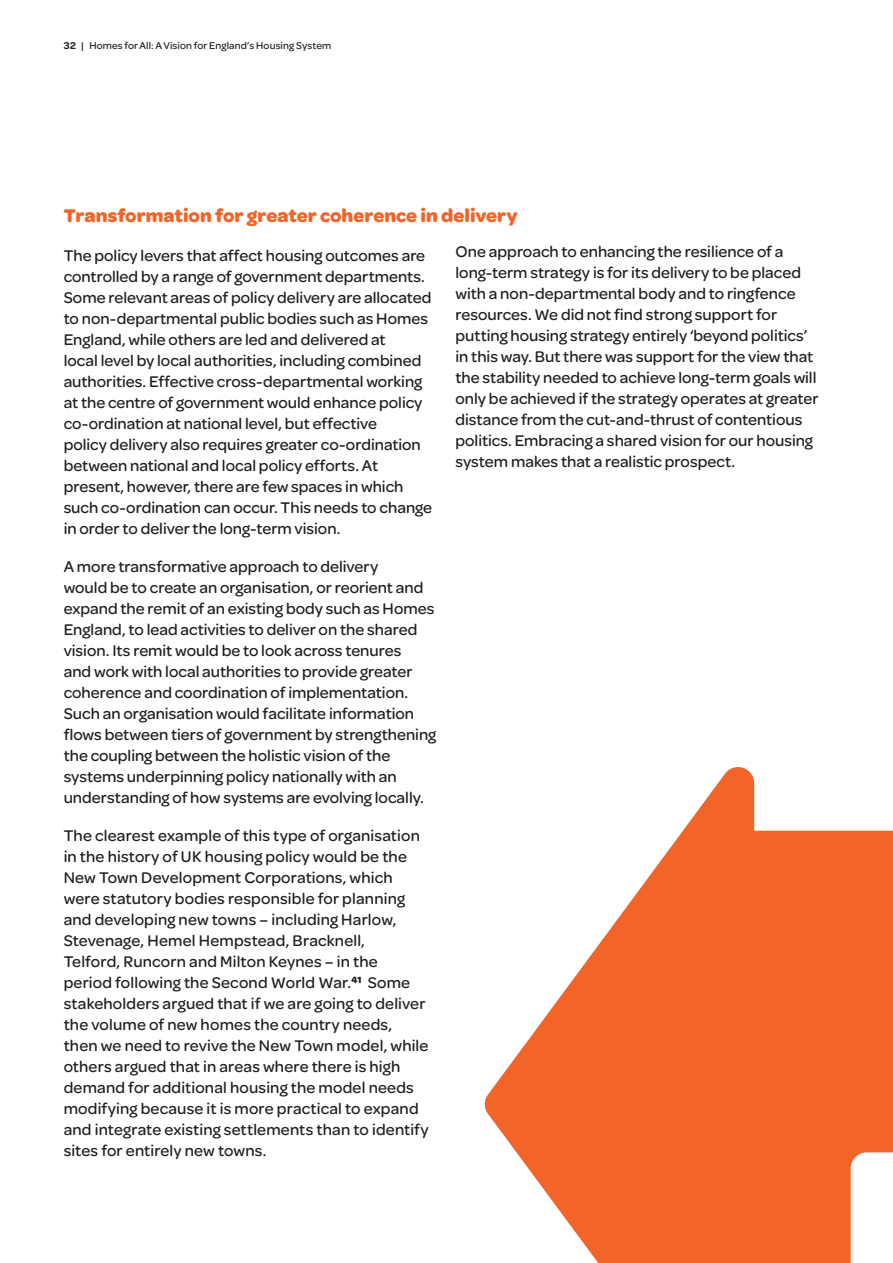
<style>
.page{position:relative;width:893px;height:1263px;background:#fff}
.page>*{position:absolute;margin:0;border:0;box-sizing:border-box;transform-origin:0 0}
.t1{font:700 19.5px "Omnes";color:#f26428}
.t2{font:500 16.5px/21px "Omnes";color:#231f20}
.t3{font:500 10.5px "Omnes";letter-spacing:.01em;color:#231f20}
.s1{font-weight:600}
</style>
<div class="page">
<svg style="left:484px;top:767px;width:409px;height:496px;fill:#f26428"></svg>
<p class="t3" style="left:64px;top:39px;width:269px"><span class="s1">32</span> | Homes for All: A Vision for England’s Housing System</p>
<p class="t1" style="left:64px;top:204px;width:455px">Transformation for greater coherence in delivery</p>
<p class="t2" style="left:64px;top:244px;width:370px">The policy levers that affect housing outcomes are controlled by a range of government departments.<br>Some relevant areas of policy delivery are allocated to non-departmental public bodies such as Homes England, while others are led and delivered at<br>local level by local authorities, including combined authorities. Effective cross-departmental working at the centre of government would enhance policy co-ordination at national level, but effective<br>policy delivery also requires greater co-ordination between national and local policy efforts. At present, however, there are few spaces in which such co-ordination can occur. This needs to change in order to deliver the long-term vision.</p>
<p class="t2" style="left:64px;top:555px;width:374px">A more transformative approach to delivery<br>would be to create an organisation, or reorient and expand the remit of an existing body such as Homes England, to lead activities to deliver on the shared vision. Its remit would be to look across tenures<br>and work with local authorities to provide greater coherence and coordination of implementation.<br>Such an organisation would facilitate information flows between tiers of government by strengthening the coupling between the holistic vision of the systems underpinning policy nationally with an understanding of how systems are evolving locally.</p>
<p class="t2" style="left:64px;top:824px;width:367px">The clearest example of this type of organisation in the history of UK housing policy would be the New Town Development Corporations, which were statutory bodies responsible for planning and developing new towns – including Harlow, Stevenage, Hemel Hempstead, Bracknell,<br>Telford, Runcorn and Milton Keynes – in the period following the Second World War.<sup>41</sup> Some stakeholders argued that if we are going to deliver the volume of new homes the country needs, then we need to revive the New Town model, while others argued that in areas where there is high demand for additional housing the model needs modifying because it is more practical to expand and integrate existing settlements than to identify sites for entirely new towns.</p>
<p class="t2" style="left:455px;top:240px;width:365px">One approach to enhancing the resilience of a long-term strategy is for its delivery to be placed with a non-departmental body and to ringfence resources. We did not find strong support for putting housing strategy entirely ‘beyond politics’ in this way. But there was support for the view that the stability needed to achieve long-term goals will only be achieved if the strategy operates at greater distance from the cut-and-thrust of contentious politics. Embracing a shared vision for our housing system makes that a realistic prospect.</p>
</div>
